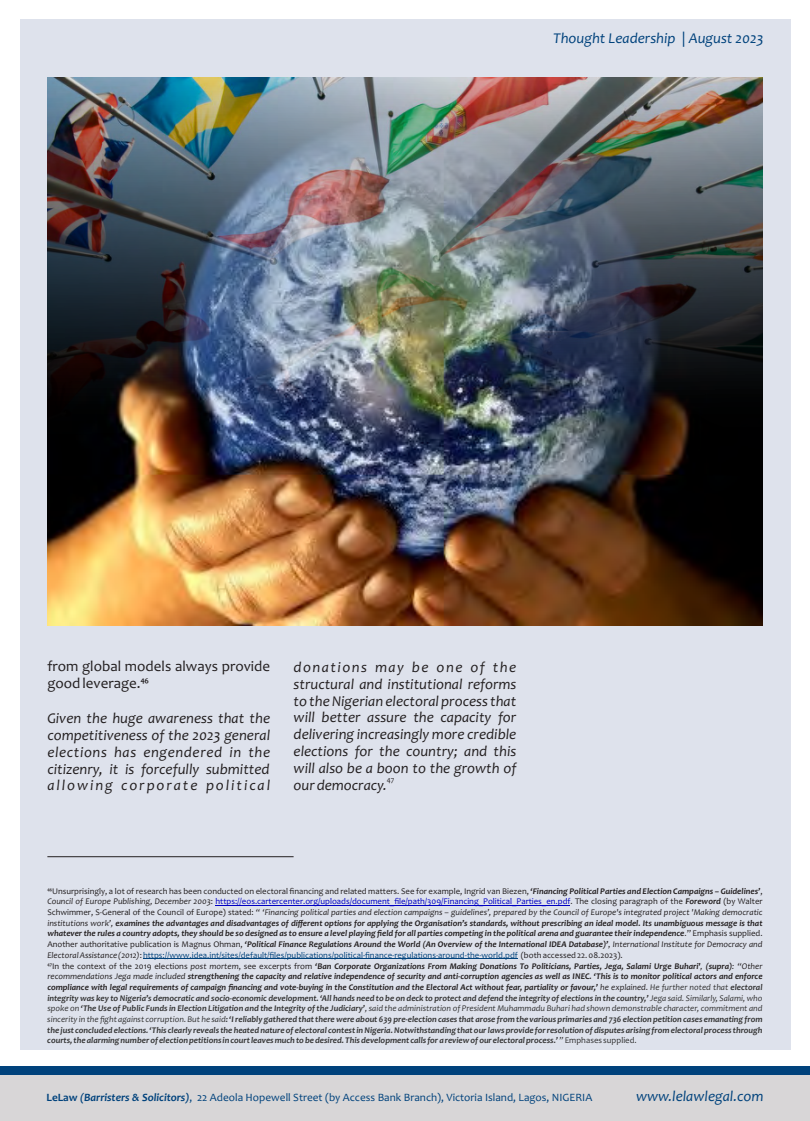
<style>
.page{position:relative;width:810px;height:1121px;background:#fff}
.page>*{position:absolute;margin:0;border:0;box-sizing:border-box;transform-origin:0 0}
.t1{font:italic 15px/16.8px "Candara";color:#231f20;text-align:justify}
.t2{font:italic 15px "Candara";color:#00427c}
.t3{font:15px/16.8px "Candara";color:#231f20}
.t4{font:11.25px "Candara";color:#00427c}
.t5{font:italic 700 8.75px/10.6px "Candara";color:#231f20}
.t6{font:7.5px "Candara";color:#231f20}
.s1{font-weight:400;font-style:normal}
.s2{font-weight:400}
.s3{font-weight:400;font-style:normal;color:#0000c4}
.s4{font-weight:400;font-style:normal;color:#00427c}
.s5{font-weight:400;color:#333}
.s6{color:#333}
.s7{font-weight:400;font-style:normal;color:#333}
.s8{font-weight:700}
.s9{font-weight:700;font-style:italic}
</style>
<div class="page">
<div style="left:20px;top:20px;width:770px;height:1029px;background:#dee2ec"></div>
<hr style="left:47px;top:856px;width:247px;height:1px;background:#231f20">
<hr style="left:216px;top:905px;width:354px;height:1px;background:#0000c4">
<hr style="left:143px;top:958px;width:375px;height:1px;background:#00427c">
<img style="left:47px;top:554px;width:716px;height:72px">
<img style="left:47px;top:77px;width:716px;height:477px">
<div style="left:0;top:1074px;width:810px;height:46px;background:#d8d6d7"></div>
<div style="left:0;top:1065px;width:810px;height:9px;background:#00427c"></div>
<h1 class="t2" style="left:553px;top:32px;width:212px">Thought Leadership | August 2023</h1>
<h1 class="t3" style="left:47px;top:659px;width:224px">from global models always provide good leverage.⁴⁶</h1>
<h1 class="t1" style="left:47px;top:711px;width:224px">Given the huge awareness that the competitiveness of the 2023 general elections has engendered in the citizenry, it is forcefully submitted allowing corporate political</h1>
<p class="t1" style="left:294px;top:660px;width:224px">donations may be one of the structural and institutional reforms to the Nigerian electoral processthat will better assure the capacity for delivering increasingly more credible elections for the country; and this will also be a boon to the growth of</p>
<p class="t6" style="left:387px;top:776px;width:9px">47</p>
<h1 class="t1" style="left:294px;top:778px;width:95px">our democracy.</h1>
<p class="t5" style="left:47px;top:886px;width:717px"><span class="s1">⁴⁶Unsurprisingly, a lot of research has been conducted on electoral financing and related matters. See for example, Ingrid van Biezen,</span> ‘Financing Political Parties and Election Campaigns – Guidelines’<span class="s1">, </span><span class="s2">Council of Europe Publishing, December 2003</span><span class="s1">:</span> <span class="s3">https://eos.cartercenter.org/uploads/document_file/path/309/Financing_Political_Parties_en.pdf</span><span class="s1">. The closing paragraph of the</span> Foreword <span class="s1">(by Walter Schwimmer, S-General of the Council of Europe) stated:</span> <span class="s2">“ ‘Financing political parties and election campaigns – guidelines’, prepared by the Council of Europe's integrated project 'Making democratic institutions work’,</span> examines the advantages and disadvantages of different options for applying the Organisation’s standards, without prescribing an ideal model. Its unambiguous message is that whatever the rules a country adopts, they should be so designed as to ensure a level playing field for all parties competing in the political arena and guarantee their independence<span class="s1">.” Emphasis supplied.<br>Another authoritative publication is Magnus Ohman,</span> ‘Political Finance Regulations Around the World (An Overview of the International IDEA Database)’<span class="s1">,</span> <span class="s2">International Institute for Democracy and Electoral Assistance (2012)</span><span class="s1">:</span> <span class="s4">https://www.idea.int/sites/default/files/publications/political-finance-regulations-around-the-world.pdf</span> <span class="s1">(both accessed 22. 08.2023).<br>⁴⁷In the context of the 2019 elections</span> <span class="s2">post mortem</span><span class="s1">, see excerpts from</span> ‘Ban Corporate Organizations From Making Donations To Politicians, Parties, Jega, Salami Urge Buhari'<span class="s2">,</span> (supra)<span class="s2">: “Other recommendations Jega made included</span> strengthening the capacity and relative independence of security and anti-corruption agencies as well as INEC. ‘This is to monitor political actors and enforce compliance with legal requirements of campaign financing and vote-buying in the Constitution and the Electoral Act without fear, partiality or favour,’ <span class="s2">he explained.</span> <span class="s5">He further noted that</span> <span class="s6">electoral integrity was key to Nigeria’s democratic and socio-economic development. ‘All hands need to be on deck to protect and defend the integrity of elections in the country,’</span> <span class="s5">Jega said. Similarly, Salami, who spoke on</span> <span class="s6">‘The Use of Public Funds in Election Litigation and the Integrity of the Judiciary’</span><span class="s5">, said the administration of President Muhammadu Buhari had shown demonstrable character, commitment and sincerity in the fight against corruption. But he said</span><span class="s6">: ‘I reliably gathered that there were about 639 pre-election cases that arose from the various primaries and 736 election petition cases emanating from the just concluded elections. ‘This clearly reveals the heated nature of electoral contest in Nigeria.Notwithstanding that our laws provide for resolution of disputes arising from electoral process through courts, the alarming number of election petitions in court leaves much to be desired. This development calls for a review of our electoral process.’</span> <span class="s5">”</span> <span class="s7">Emphases supplied.</span></p>
<p class="t4" style="left:47px;top:1092px;width:547px"><span class="s8">LeLaw</span> <span class="s9">(Barristers &amp; Solicitors)</span>, 22 Adeola Hopewell Street (by Access Bank Branch), Victoria Island, Lagos, NIGERIA</p>
<h1 class="t2" style="left:636px;top:1090px;width:129px">www.lelawlegal.com</h1>
</div>
